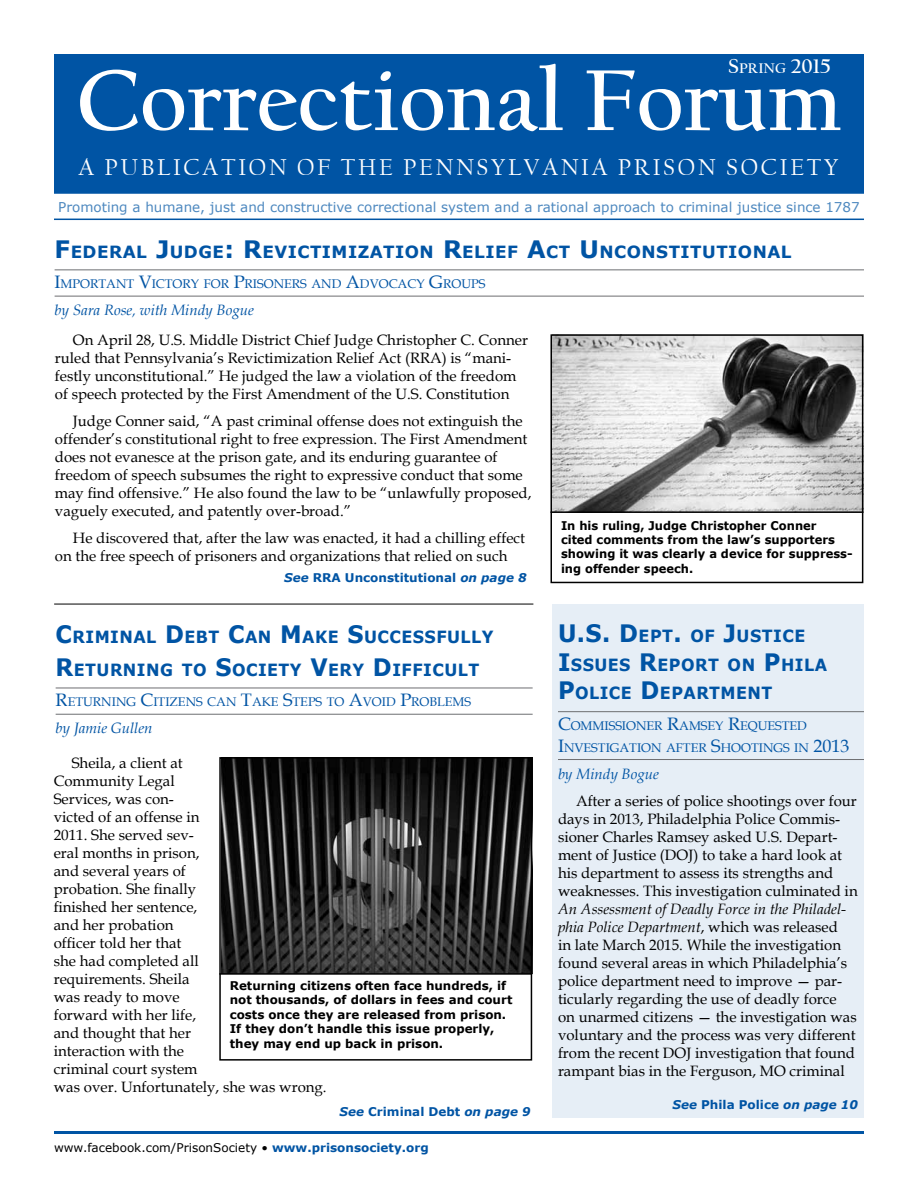
<style>
.page{position:relative;width:918px;height:1188px;background:#fff}
.page>*{position:absolute;margin:0;border:0;box-sizing:border-box;transform-origin:0 0}
.t1{font:700 90px "Californian FB";color:#fff}
.t2{font:24px "Californian FB";letter-spacing:.11em;color:#fff}
.t3{font:700 21px "Californian FB";color:#fff}
.t4{font:700 16.8px/28.8px "Verdana";letter-spacing:.03em;color:#0054a4;scale:.95 1}
.t5{font:700 16.8px "Verdana";letter-spacing:.03em;color:#0054a4}
.t6{font:15px/18px "Book Antiqua";color:#000}
.t7{font:italic 15px "Book Antiqua";color:#0054a4}
.t8{font:13.5px "Verdana";color:#4d88bf}
.t9{font:12.6px/21.6px "Book Antiqua";color:#0054a4}
.t10{font:700 12px/14.4px "Verdana";color:#000}
.t11{font:700 12px/14.4px "Verdana";color:#000;scale:.96 1}
.t12{font:12px "Verdana";color:#000}
.t13{font:700 12px "Verdana";color:#0054a4}
.t14{font:italic 700 12px "Verdana";color:#0054a4}
.s1{font-size:14.7px}
.s2{font-size:24px}
.s3{font-size:18px}
.s4{font-style:italic}
.s5{font-weight:700;color:#0054a4}
.s6{font-style:normal}
</style>
<div class="page">
<hr style="left:54px;top:1131px;width:810px;height:3px;background:#0054a4">
<div style="left:552px;top:604px;width:311px;height:514px;background:#e6eef6"></div>
<div style="left:54px;top:54px;width:810px;height:140px;background:#0054a4;border:2px solid #0054a4"></div>
<div style="left:54px;top:63px;width:810px;height:82px;background:#0054a4"></div>
<hr style="left:54px;top:219px;width:810px;height:1px;background:#0054a4">
<hr style="left:54px;top:604px;width:479px;height:1px;background:#000">
<img style="left:222px;top:760px;width:307px;height:213px">
<hr style="left:56px;top:688px;width:477px;height:1px;background:#6d6e71">
<hr style="left:56px;top:714px;width:477px;height:1px;background:#6d6e71">
<div style="left:219px;top:757px;width:313px;height:304px;border:2px solid #000"></div>
<hr style="left:219px;top:973px;width:313px;height:2px;background:#000">
<hr style="left:558px;top:711px;width:306px;height:1px;background:#6d6e71">
<hr style="left:558px;top:759px;width:306px;height:1px;background:#6d6e71">
<hr style="left:55px;top:269px;width:809px;height:1px;background:#6d6e71">
<hr style="left:55px;top:296px;width:809px;height:1px;background:#6d6e71">
<img style="left:553px;top:337px;width:307px;height:174px">
<div style="left:550px;top:334px;width:313px;height:249px;border:2px solid #000"></div>
<hr style="left:550px;top:511px;width:313px;height:2px;background:#000">
<h3 class="t3" style="left:728px;top:55px;width:104px">S<span class="s1">pring</span> 2015</h3>
<h1 class="t1" style="left:77px;top:50px;width:766px">Correctional Forum</h1>
<h2 class="t2" style="left:78px;top:154px;width:761px">A PUBLICATION OF THE PENNSYLVANIA PRISON SOCIETY</h2>
<p class="t8" style="left:58px;top:198px;width:803px">Promoting a humane, just and constructive correctional system and a rational approach to criminal justice since 1787</p>
<p class="t5" style="left:55px;top:240px;width:738px"><span class="s2">F</span> EDERAL <span class="s2">J</span>UDGE<span class="s2">: R</span>EVICTIMIZATION <span class="s2">R</span>ELIEF <span class="s2">A</span>CT <span class="s2">U</span> NCONSTITUTIONAL</p>
<p class="t9" style="left:55px;top:273px;width:432px"><span class="s3">I</span>MPORTANT <span class="s3">V</span>ICTORY FOR <span class="s3">P</span>RISONERS AND <span class="s3">A</span>DVOCACY <span class="s3">G</span>ROUPS</p>
<p class="t7" style="left:55px;top:300px;width:201px">by Sara Rose, with Mindy Bogue</p>
<p class="t6" style="left:55px;top:331px;width:475px;text-indent:18px">On April 28, U.S. Middle District Chief Judge Christopher C. Conner ruled that Pennsylvania’s Revictimization Relief Act (RRA) is “mani&shy;festly unconstitutional.” He judged the law a violation of the freedom of speech protected by the First Amendment of the U.S. Constitution</p>
<p class="t6" style="left:55px;top:412px;width:478px;text-indent:18px">Judge Conner said, “A past criminal offense does not extinguish the offender’s constitutional right to free expression. The First Amendment does not evanesce at the prison gate, and its enduring guarantee of freedom of speech subsumes the right to expressive conduct that some may find offensive.” He also found the law to be “unlawfully proposed, vaguely executed, and patently over-broad.”</p>
<p class="t6" style="left:55px;top:529px;width:472px;text-indent:18px">He discovered that, after the law was enacted, it had a chilling effect on the free speech of prisoners and organizations that relied on such</p>
<p class="t13" style="left:284px;top:570px;width:244px"><span class="s4">See</span> RRA Unconstitutional <span class="s4">on page 8</span></p>
<p class="t11" style="left:561px;top:518px;width:305px">In his ruling, Judge Christopher Conner<br>cited comments from the law’s supporters showing it was clearly a device for suppress&shy;ing offender speech.</p>
<p class="t4" style="left:56px;top:621px;width:463px;line-height:32.4px"><span class="s2">C</span>RIMINAL <span class="s2">D</span>EBT <span class="s2">C</span>AN <span class="s2">M</span>AKE <span class="s2">S</span>UCCESSFULLY<br><span class="s2">R</span>ETURNING TO <span class="s2">S</span>OCIETY <span class="s2">V</span>ERY <span class="s2">D</span>IFFICULT</p>
<p class="t9" style="left:56px;top:691px;width:417px"><span class="s3">R</span>ETURNING <span class="s3">C</span>ITIZENS CAN <span class="s3">T</span>AKE <span class="s3">S</span>TEPS TO <span class="s3">A</span>VOID <span class="s3">P</span>ROBLEMS</p>
<p class="t7" style="left:56px;top:718px;width:98px">by Jamie Gullen</p>
<p class="t6" style="left:54px;top:753px;width:274px;text-indent:18px">Sheila, a client at<br>Community Legal<br>Services, was con-<br>victed of an offense in<br>2011. She served sev-<br>eral months in prison,<br>and several years of<br>probation. She finally<br>finished her sentence,<br>and her probation<br>officer told her that<br>she had completed all<br>requirements. Sheila<br>was ready to move<br>forward with her life,<br>and thought that her<br>interaction with the<br>criminal court system<br>was over. Unfortunately, she was wrong.</p>
<p class="t10" style="left:230px;top:978px;width:284px">Returning citizens often face hundreds, if not thousands, of dollars in fees and court costs once they are released from prison.<br>If they don’t handle this issue properly, they may end up back in prison.</p>
<p class="t13" style="left:340px;top:1103px;width:193px"><span class="s4">See</span> Criminal Debt <span class="s4">on page 9</span></p>
<p class="t12" style="left:54px;top:1140px;width:376px">www.facebook.com/PrisonSociety • <span class="s5">www.prisonsociety.org</span></p>
<p class="t4" style="left:558px;top:621px;width:285px"><span class="s2">U.S. D</span>EPT<span class="s2">.</span> OF <span class="s2">J</span>USTICE<br><span class="s2">I</span>SSUES <span class="s2">R</span>EPORT ON <span class="s2">P</span>HILA<br><span class="s2">P</span>OLICE <span class="s2">D</span>EPARTMENT</p>
<p class="t9" style="left:558px;top:715px;width:293px"><span class="s3">C</span>OMMISSIONER <span class="s3">R</span>AMSEY <span class="s3">R</span>EQUESTED<br><span class="s3">I</span>NVESTIGATION AFTER <span class="s3">S</span>HOOTINGS IN <span class="s3">2013</span></p>
<p class="t7" style="left:558px;top:763px;width:103px">by Mindy Bogue</p>
<p class="t6" style="left:558px;top:792px;width:301px;text-indent:18px">After a series of police shootings over four days in 2013, Philadelphia Police Commis&shy;sioner Charles Ramsey asked U.S. Depart&shy;ment of Justice (DOJ) to take a hard look at his department to assess its strengths and weaknesses. This investigation culminated in</p>
<p class="t6" style="left:558px;top:900px;width:300px"><span class="s4">An Assessment of Deadly Force in the Philadel&shy;phia Police Department</span>, which was released<br>in late March 2015. While the investigation found several areas in which Philadelphia’s police department need to improve — par&shy;ticularly regarding the use of deadly force on unarmed citizens — the investigation was voluntary and the process was very different from the recent DOJ investigation that found rampant bias in the Ferguson, MO criminal</p>
<p class="t14" style="left:673px;top:1096px;width:187px">See <span class="s6">Phila Police</span> on page 10</p>
</div>
